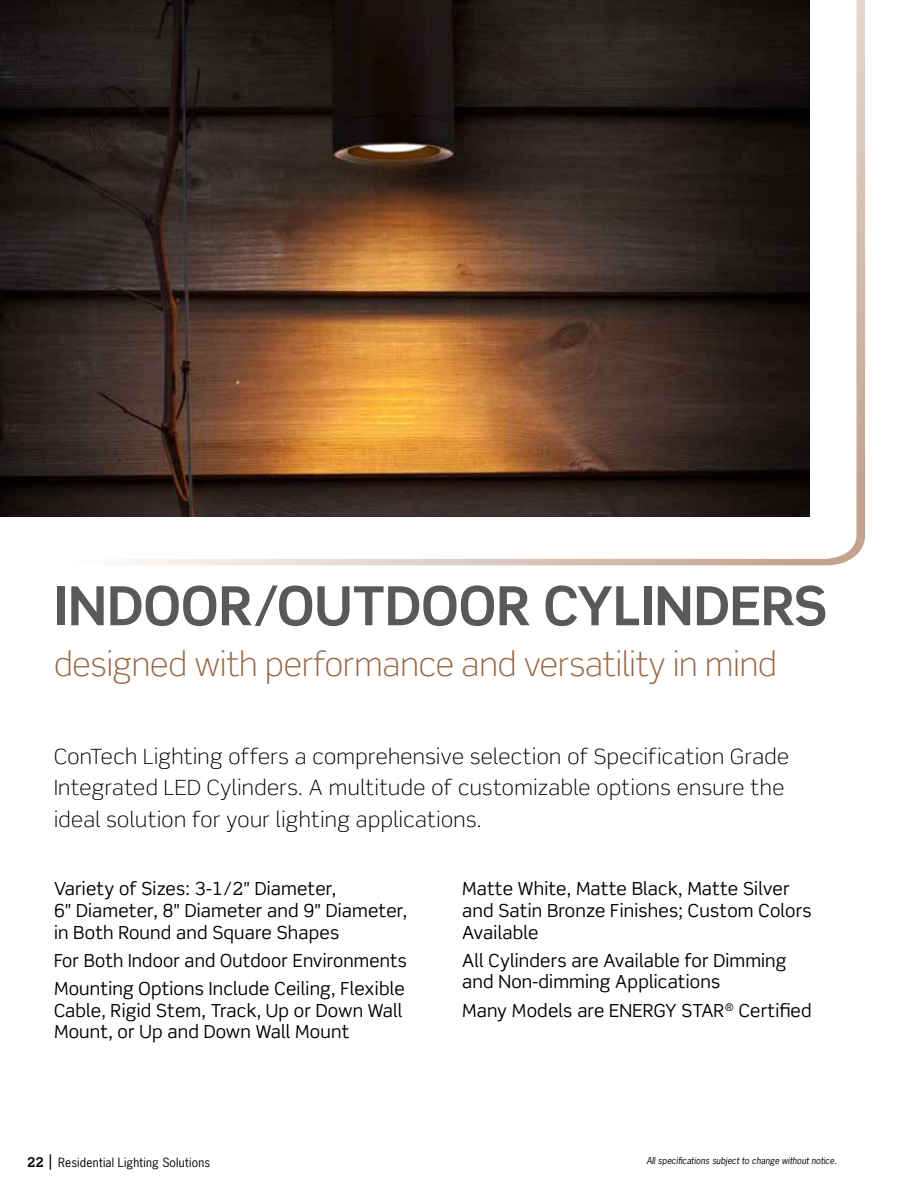
<style>
.page{position:relative;width:918px;height:1188px;background:#fff}
.page>*{position:absolute;margin:0;border:0;box-sizing:border-box;transform-origin:0 0}
.t1{font:700 54px "Scene Std";letter-spacing:-.005em;color:#58595b}
.t2{font:300 33px "Scene Std";color:#986744}
.t3{font:300 21px/31.5px "Scene Std";letter-spacing:.02em;color:#000}
.t4{font:18px/21.6px "Scene Std";letter-spacing:.01em;color:#000}
.t5{font:700 13.5px "Scene Std";color:#000}
.t6{font:12px "News Gothic Std";letter-spacing:.02em;color:#000}
.t7{font:italic 9px "News Gothic Std";color:#000}
.s1{font-family:"Scene Std";font-style:italic;font-size:16.5px}
</style>
<div class="page">
<svg style="left:0;top:0;width:865px;height:565px;background:#5e4c41"></svg>
<h1 class="t1" style="left:54px;top:572px;width:774px">INDOOR/OUTDOOR CYLINDERS</h1>
<h2 class="t2" style="left:54px;top:644px;width:724px">designed with performance and versatility in mind</h2>
<p class="t3" style="left:54px;top:741px;width:737px">ConTech Lighting offers a comprehensive selection of Specification Grade<br>Integrated LED Cylinders. A multitude of customizable options ensure the ideal solution for your lighting applications.</p>
<p class="t4" style="left:54px;top:878px;width:355px">Variety of Sizes: 3-1/2" Diameter,<br>6" Diameter, 8" Diameter and 9" Diameter, in Both Round and Square Shapes</p>
<p class="t4" style="left:54px;top:946px;width:354px;line-height:28.3px">For Both Indoor and Outdoor Environments<br>Mounting Options Include Ceiling, Flexible</p>
<p class="t4" style="left:54px;top:999px;width:350px">Cable, Rigid Stem, Track, Up or Down Wall<br>Mount, or Up and Down Wall Mount</p>
<p class="t4" style="left:462px;top:878px;width:351px">Matte White, Matte Black, Matte Silver and Satin Bronze Finishes; Custom Colors<br>Available</p>
<p class="t4" style="left:462px;top:949px;width:326px">All Cylinders are Available for Dimming and Non-dimming Applications</p>
<p class="t4" style="left:462px;top:999px;width:351px">Many Models are ENERGY STAR<sup>®</sup> Certified</p>
<p class="t6" style="left:47px;top:1154px;width:165px"><span class="s1">|</span> Residential Lighting Solutions</p>
<p class="t5" style="left:27px;top:1153px;width:18px">22</p>
<p class="t7" style="left:647px;top:1155px;width:192px">All specifications subject to change without notice.</p>
</div>
